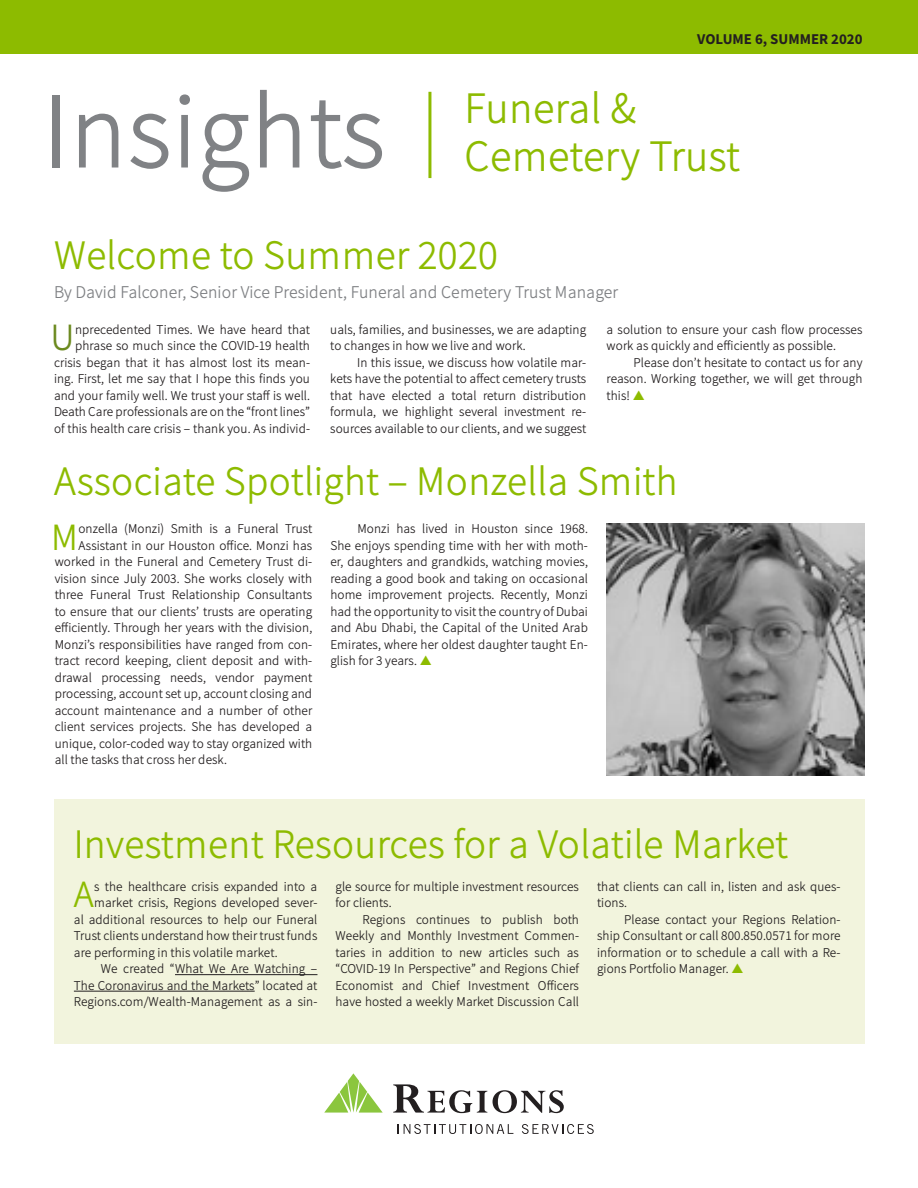
<style>
.page{position:relative;width:918px;height:1188px;background:#fff}
.page>*{position:absolute;margin:0;border:0;box-sizing:border-box;transform-origin:0 0}
.t1{font:300 109.5px "Regions Sans";color:#808285}
.t2{font:300 45px/48px "Regions Sans";color:#8dbb00}
.New_Header{font:300 42px "Regions Sans";color:#8dbb00}
.Body{font:300 38.55px "Regions Sans";color:#8dbb00}
.Body-2{font:300 38.55px "Regions Sans";color:#6c8a1f}
.t3{font:300 18px "Regions Sans";color:#7e8083}
.t4{font:700 15px "Regions Sans";color:#231f20}
.Body-3{font:300 13.5px/16.5px "Regions Sans";color:#231f20;text-align:justify}
.s1{color:#8dbb00}
</style>
<div class="page">
<div style="left:0;top:0;width:918px;height:54px;background:#8dbb00"></div>
<svg style="left:324px;top:1073px;width:59px;height:40px"></svg>
<svg style="left:393px;top:1084px;width:94px;height:29px"></svg>
<svg style="left:493px;top:1090px;width:71px;height:23px"></svg>
<svg style="left:398px;top:1124px;width:115px;height:10px"></svg>
<svg style="left:522px;top:1124px;width:72px;height:10px"></svg>
<hr style="left:428px;top:92px;width:3px;height:86px;background:#8dbb00">
<img style="left:607px;top:523px;width:258px;height:252px">
<div style="left:55px;top:799px;width:810px;height:244px;background:#f2f4dd"></div>
<hr style="left:175px;top:974px;width:142px;height:1px;background:#231f20">
<hr style="left:74px;top:991px;width:181px;height:1px;background:#231f20">
<p class="t1" style="left:44px;top:66px;width:344px">Insights</p>
<p class="t4" style="left:697px;top:29px;width:167px">VOLUME 6, SUMMER 2020</p>
<p class="t2" style="left:465px;top:85px;width:277px">Funeral &amp;<br>Cemetery Trust</p>
<p class="New_Header" style="left:54px;top:230px;width:446px">Welcome to Summer 2020</p>
<p class="t3" style="left:54px;top:281px;width:566px">By David Falconer, Senior Vice President, Funeral and Cemetery Trust Manager</p>
<p class="Body-2" style="left:51px;top:314px;width:26px">U</p>
<p class="Body-3" style="left:54px;top:321px;width:258px;text-align:right">nprecedented Times. We have heard that phrase so much since the COVID-19 health crisis began that it has almost lost its mean&shy;ing. First, let me say that I hope this finds you and your family well. We trust your staff is well.<br>Death Care professionals are on the “front lines” of this health care crisis – thank you. As individ-</p>
<p class="Body-3" style="left:330px;top:321px;width:258px">uals, families, and businesses, we are adapting to changes in how we live and work.</p>
<p class="Body-3" style="left:607px;top:321px;width:258px">a solution to ensure your cash flow processes work as quickly and efficiently as possible.</p>
<p class="Body-3" style="left:607px;top:354px;width:258px;text-indent:27px">Please don’t hesitate to contact us for any reason. Working together, we will get through this! <span class="s1">▲</span></p>
<p class="Body-3" style="left:330px;top:354px;width:258px;text-indent:27px">In this issue, we discuss how volatile mar&shy;kets have the potential to affect cemetery trusts that have elected a total return distribution formula, we highlight several investment re&shy;sources available to our clients, and we suggest</p>
<p class="New_Header" style="left:54px;top:455px;width:625px">Associate Spotlight – Monzella Smith</p>
<p class="Body" style="left:51px;top:514px;width:29px">M</p>
<p class="Body-3" style="left:78px;top:521px;width:235px">onzella (Monzi) Smith is a Funeral Trust</p>
<p class="Body-3" style="left:330px;top:521px;width:259px;text-indent:27px">Monzi has lived in Houston since 1968.<br>She enjoys spending time with her with moth&shy;er, daughters and grandkids, watching movies, reading a good book and taking on occasional home improvement projects. Recently, Monzi had the opportunity to visit the country of Dubai and Abu Dhabi, the Capital of the United Arab Emirates, where her oldest daughter taught En&shy;glish for 3 years. <span class="s1">▲</span></p>
<p class="Body-3" style="left:78px;top:537px;width:235px">Assistant in our Houston office. Monzi has</p>
<p class="Body-3" style="left:55px;top:554px;width:259px">worked in the Funeral and Cemetery Trust di-</p>
<p class="Body-3" style="left:55px;top:570px;width:259px">vision since July 2003. She works closely with</p>
<p class="Body-3" style="left:55px;top:587px;width:259px">three Funeral Trust Relationship Consultants</p>
<p class="Body-3" style="left:55px;top:603px;width:259px">to ensure that our clients’ trusts are operating</p>
<p class="Body-3" style="left:55px;top:620px;width:259px">efficiently. Through her years with the division,</p>
<p class="Body-3" style="left:55px;top:636px;width:259px">Monzi’s responsibilities have ranged from con-</p>
<p class="Body-3" style="left:55px;top:653px;width:259px">tract record keeping, client deposit and with-</p>
<p class="Body-3" style="left:55px;top:669px;width:259px">drawal processing needs, vendor payment</p>
<p class="Body-3" style="left:55px;top:686px;width:259px">processing, account set up, account closing and</p>
<p class="Body-3" style="left:55px;top:702px;width:259px">account maintenance and a number of other</p>
<p class="Body-3" style="left:55px;top:719px;width:259px">client services projects. She has developed a</p>
<p class="Body-3" style="left:55px;top:735px;width:259px">unique, color-coded way to stay organized with</p>
<p class="Body-3" style="left:55px;top:752px;width:174px">all the tasks that cross her desk.</p>
<p class="New_Header" style="left:74px;top:819px;width:716px">Investment Resources for a Volatile Market</p>
<p class="Body" style="left:74px;top:871px;width:22px">A</p>
<p class="Body-3" style="left:94px;top:878px;width:225px">s the healthcare crisis expanded into a</p>
<p class="Body-3" style="left:94px;top:895px;width:225px">market crisis, Regions developed sever-</p>
<p class="Body-3" style="left:74px;top:911px;width:245px">al additional resources to help our Funeral</p>
<p class="Body-3" style="left:74px;top:928px;width:245px">Trust clients understand how their trust funds</p>
<p class="Body-3" style="left:74px;top:944px;width:205px">are performing in this volatile market.</p>
<p class="Body-3" style="left:74px;top:961px;width:245px;text-indent:27px">We created “What We Are Watching – The Coronavirus and the Markets” located at Regions.com/Wealth-Management as a sin-</p>
<p class="Body-3" style="left:335px;top:878px;width:245px">gle source for multiple investment resources for clients.</p>
<p class="Body-3" style="left:335px;top:911px;width:245px;text-indent:27px">Regions continues to publish both Weekly and Monthly Investment Commen&shy;taries in addition to new articles such as “COVID-19 In Perspective” and Regions Chief Economist and Chief Investment Officers have hosted a weekly Market Discussion Call</p>
<p class="Body-3" style="left:597px;top:878px;width:245px">that clients can call in, listen and ask ques&shy;tions.</p>
<p class="Body-3" style="left:597px;top:911px;width:245px;text-indent:27px">Please contact your Regions Relation&shy;ship Consultant or call 800.850.0571 for more information or to schedule a call with a Re&shy;gions Portfolio Manager. <span class="s1">▲</span></p>
</div>
